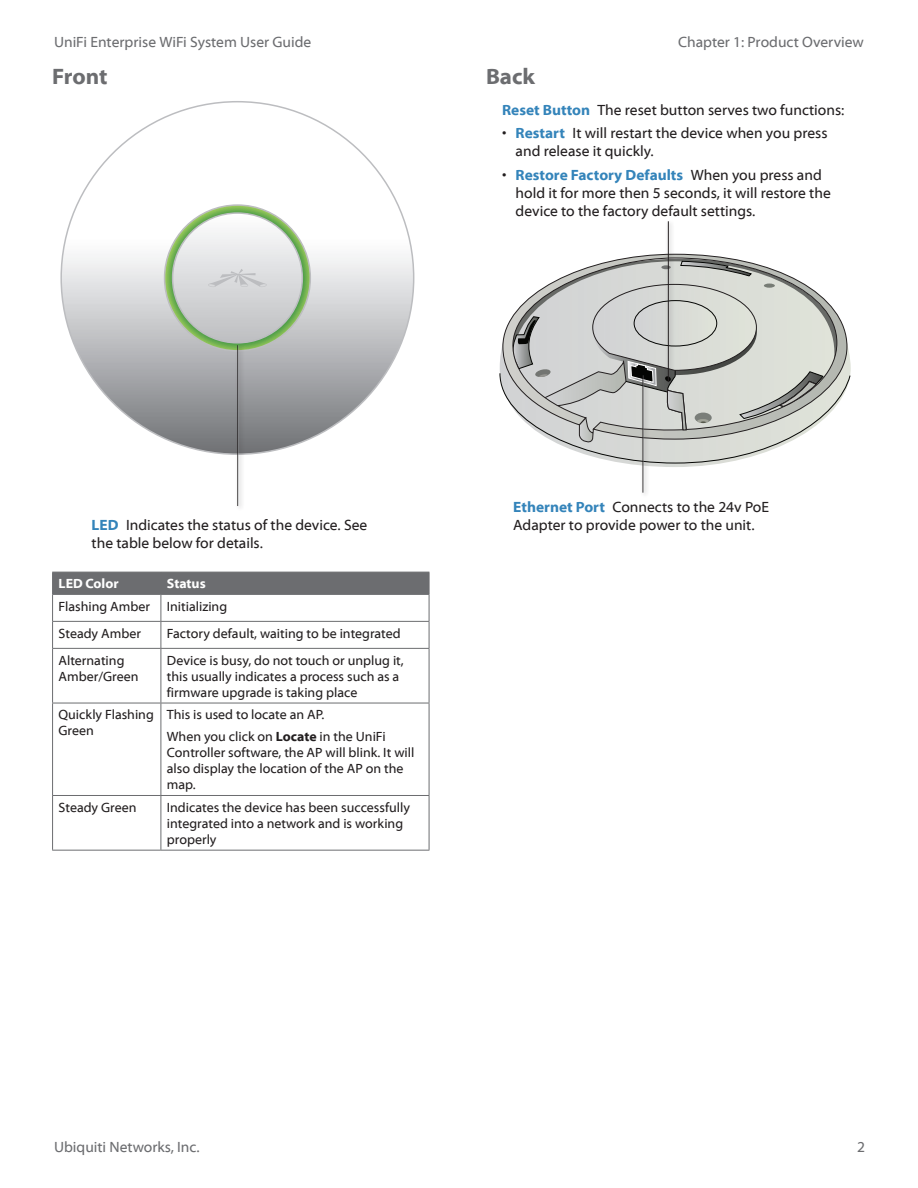
<style>
.page{position:relative;width:918px;height:1188px;background:#fff}
.page>*{position:absolute;margin:0;border:0;box-sizing:border-box;transform-origin:0 0}
.Heading_1{font:700 22.5px "Myriad Web Pro";color:#6c6d70}
.t1{font:15px/18px "Myriad Web Pro";color:#231f20}
.t2{font:15px "Myriad Web Pro";color:#6c6d70}
.Table_Text{font:13.5px/16.2px "Myriad Web Pro";color:#231f20}
.Table_Header{font:700 13.5px "Myriad Web Pro";color:#fff}
.s1{font-weight:700;color:#3484ba}
.s2{font-weight:700}
</style>
<div class="page">
<svg style="left:61px;top:102px;width:353px;height:352px"></svg>
<svg style="left:165px;top:205px;width:145px;height:146px;background:#81b466"></svg>
<div style="left:173px;top:213px;width:129px;height:130px;background:linear-gradient(to bottom,#fbfbfc,#bdbfc1);border-radius:65px"></div>
<svg style="left:208px;top:269px;width:59px;height:18px"></svg>
<div style="left:235px;top:343px;width:10px;height:169px;background:#231f20;opacity:.5"></div>
<hr style="left:237px;top:345px;width:1px;height:161px;background:#fff">
<svg style="left:52px;top:572px;width:378px;height:76px"></svg>
<hr style="left:52px;top:648px;width:109px;height:1px;background:#6c6d70">
<hr style="left:52px;top:649px;width:1px;height:54px;background:#6c6d70">
<hr style="left:161px;top:648px;width:268px;height:1px;background:#6c6d70">
<hr style="left:161px;top:649px;width:1px;height:54px;background:#6c6d70">
<hr style="left:429px;top:649px;width:1px;height:54px;background:#6c6d70">
<hr style="left:52px;top:703px;width:109px;height:1px;background:#6c6d70">
<hr style="left:52px;top:703px;width:1px;height:92px;background:#6c6d70">
<hr style="left:161px;top:703px;width:268px;height:1px;background:#6c6d70">
<hr style="left:161px;top:703px;width:1px;height:92px;background:#6c6d70">
<hr style="left:429px;top:703px;width:1px;height:92px;background:#6c6d70">
<hr style="left:52px;top:795px;width:109px;height:1px;background:#6c6d70">
<hr style="left:52px;top:796px;width:1px;height:54px;background:#6c6d70">
<hr style="left:161px;top:795px;width:268px;height:1px;background:#6c6d70">
<hr style="left:161px;top:796px;width:1px;height:54px;background:#6c6d70">
<hr style="left:429px;top:796px;width:1px;height:54px;background:#6c6d70">
<hr style="left:52px;top:850px;width:109px;height:1px;background:#6c6d70">
<hr style="left:161px;top:850px;width:268px;height:1px;background:#6c6d70">
<svg style="left:624px;top:361px;width:227px;height:106px"></svg>
<svg style="left:610px;top:254px;width:134px;height:7px"></svg>
<svg style="left:500px;top:261px;width:350px;height:202px"></svg>
<div style="left:640px;top:373px;width:10px;height:126px;background:#231f20;opacity:.5"></div>
<hr style="left:643px;top:375px;width:1px;height:118px;background:#fff">
<div style="left:666px;top:219px;width:9px;height:169px;background:#231f20;opacity:.5"></div>
<hr style="left:668px;top:221px;width:1px;height:161px;background:#fff">
<p class="t2" style="left:54px;top:33px;width:259px">UniFi Enterprise WiFi System User Guide</p>
<p class="t2" style="left:678px;top:33px;width:187px">Chapter 1: Product Overview</p>
<p class="Heading_1" style="left:52px;top:64px;width:57px">Front</p>
<p class="Heading_1" style="left:486px;top:64px;width:51px">Back</p>
<p class="t1" style="left:502px;top:101px;width:344px"><span class="s1">Reset Button</span> The reset button serves two functions:</p>
<p class="t1" style="left:516px;top:125px;width:313px;text-indent:-14px">• <span class="s1">Restart</span> It will restart the device when you press and release it quickly.</p>
<p class="t1" style="left:516px;top:166px;width:317px;text-indent:-14px">• <span class="s1">Restore Factory Defaults</span> When you press and hold it for more then 5 seconds, it will restore the device to the factory default settings.</p>
<p class="t1" style="left:92px;top:517px;width:277px"><span class="s1">LED</span> Indicates the status of the device. See the table below for details.</p>
<p class="Table_Header" style="left:59px;top:576px;width:62px">LED Color</p>
<p class="Table_Header" style="left:167px;top:576px;width:40px">Status</p>
<p class="Table_Text" style="left:59px;top:598px;width:93px">Flashing Amber</p>
<p class="Table_Text" style="left:167px;top:598px;width:62px">Initializing</p>
<p class="Table_Text" style="left:59px;top:625px;width:84px">Steady Amber</p>
<p class="Table_Text" style="left:167px;top:625px;width:235px">Factory default, waiting to be integrated</p>
<p class="Table_Text" style="left:59px;top:652px;width:81px">Alternating<br>Amber/Green</p>
<p class="Table_Text" style="left:167px;top:652px;width:238px">Device is busy, do not touch or unplug it, this usually indicates a process such as a firmware upgrade is taking place</p>
<p class="Table_Text" style="left:59px;top:707px;width:97px">Quickly Flashing<br>Green</p>
<p class="Table_Text" style="left:167px;top:707px;width:159px">This is used to locate an AP.</p>
<p class="Table_Text" style="left:167px;top:729px;width:249px">When you click on <span class="s2">Locate</span> in the UniFi<br>Controller software, the AP will blink. It will also display the location of the AP on the map.</p>
<p class="Table_Text" style="left:59px;top:799px;width:80px">Steady Green</p>
<p class="Table_Text" style="left:167px;top:799px;width:245px">Indicates the device has been successfully integrated into a network and is working properly</p>
<p class="t1" style="left:513px;top:499px;width:257px"><span class="s1">Ethernet Port</span> Connects to the 24v PoE<br>Adapter to provide power to the unit.</p>
<p class="t2" style="left:54px;top:1139px;width:147px">Ubiquiti Networks, Inc.</p>
<p class="t2" style="left:857px;top:1139px;width:9px">2</p>
</div>
